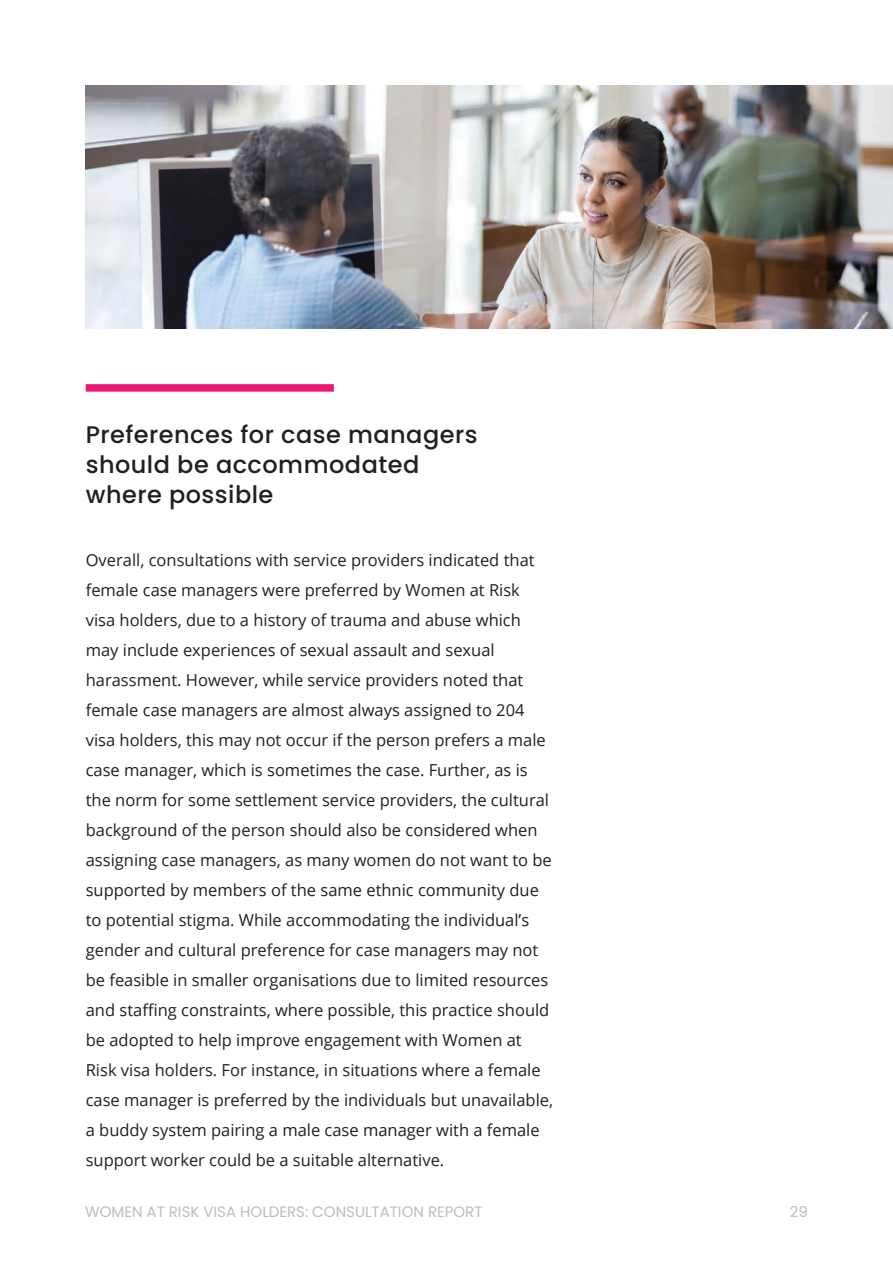
<style>
.page{position:relative;width:893px;height:1263px;background:#fff}
.page>*{position:absolute;margin:0;border:0;box-sizing:border-box;transform-origin:0 0}
.t1{font:500 24px/30px "Poppins";letter-spacing:.02em;color:#231f20}
.t2{font:16.5px/30px "Open Sans";color:#231f20}
.t3{font:15px "Poppins";color:#bcbdc0}
</style>
<div class="page">
<div style="left:86px;top:384px;width:248px;height:8px;background:#ed1672"></div>
<img style="left:85px;top:85px;width:808px;height:243px">
<h1 class="t1" style="left:86px;top:419px;width:393px">Preferences for case managers should be accommodated where possible</h1>
<p class="t2" style="left:86px;top:544px;width:469px">Overall, consultations with service providers indicated that female case managers were preferred by Women at Risk visa holders, due to a history of trauma and abuse which may include experiences of sexual assault and sexual harassment. However, while service providers noted that female case managers are almost always assigned to 204 visa holders, this may not occur if the person prefers a male case manager, which is sometimes the case. Further, as is the norm for some settlement service providers, the cultural background of the person should also be considered when assigning case managers, as many women do not want to be supported by members of the same ethnic community due to potential stigma. While accommodating the individual’s gender and cultural preference for case managers may not be feasible in smaller organisations due to limited resources and staffing constraints, where possible, this practice should be adopted to help improve engagement with Women at Risk visa holders. For instance, in situations where a female case manager is preferred by the individuals but unavailable, a buddy system pairing a male case manager with a female support worker could be a suitable alternative.</p>
<p class="t3" style="left:85px;top:1203px;width:399px">WOMEN AT RISK VISA HOLDERS: CONSULTATION REPORT</p>
<p class="t3" style="left:790px;top:1203px;width:20px">29</p>
</div>
